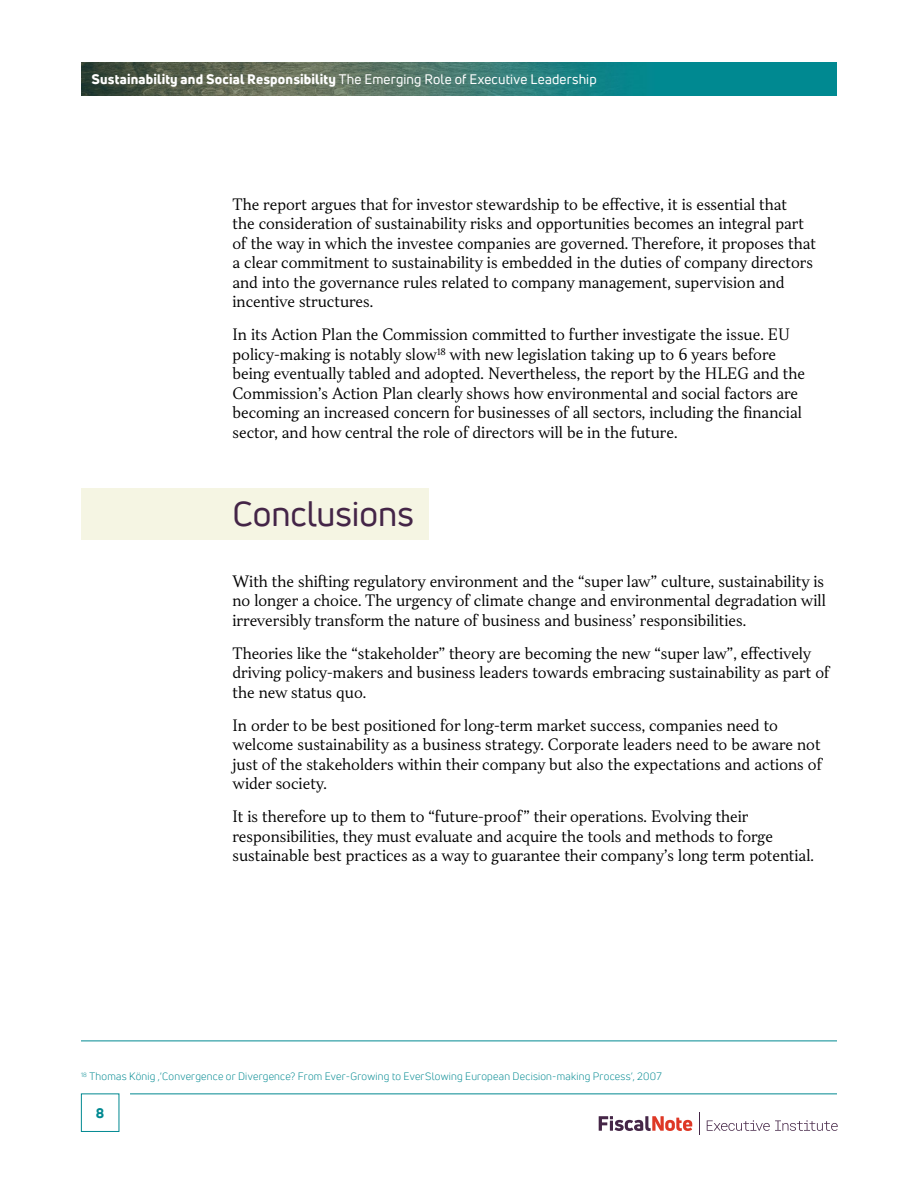
<style>
.page{position:relative;width:918px;height:1188px;background:#fff}
.page>*{position:absolute;margin:0;border:0;box-sizing:border-box;transform-origin:0 0}
.Head_A{font:34.5px "Uni Neue";color:#442547}
.Body{font:300 15px/19.5px "TT Jenevers";color:#000}
.t1{font:800 13.5px "Uni Neue";letter-spacing:.01em;color:#fff}
.t2{font:800 13.5px "Uni Neue";color:#008991}
.footnotes{font:10.5px "Uni Neue";letter-spacing:.02em;color:#008991}
.s1{font-weight:400}
</style>
<div class="page">
<img style="left:81px;top:62px;width:756px;height:34px">
<hr style="left:130px;top:1094px;width:707px;height:1px;background:#008991">
<div style="left:81px;top:1094px;width:38px;height:38px;border:1px solid #008991"></div>
<svg style="left:599px;top:1116px;width:93px;height:15px"></svg>
<svg style="left:699px;top:1112px;width:1px;height:23px"></svg>
<svg style="left:707px;top:1120px;width:131px;height:11px"></svg>
<hr style="left:81px;top:1041px;width:756px;height:1px;background:#008991">
<div style="left:81px;top:488px;width:348px;height:52px;background:#f5f5e3"></div>
<p class="t1" style="left:91px;top:70px;width:507px">Sustainability and Social Responsibility <span class="s1">The Emerging Role of Executive Leadership</span></p>
<p class="Body" style="left:232px;top:195px;width:585px">The report argues that for investor stewardship to be effective, it is essential that<br>the consideration of sustainability risks and opportunities becomes an integral part of the way in which the investee companies are governed. Therefore, it proposes that a clear commitment to sustainability is embedded in the duties of company directors and into the governance rules related to company management, supervision and incentive structures.</p>
<p class="Body" style="left:232px;top:325px;width:574px">In its Action Plan the Commission committed to further investigate the issue. EU policy-making is notably slow<sup>18</sup> with new legislation taking up to 6 years before being eventually tabled and adopted. Nevertheless, the report by the HLEG and the Commission’s Action Plan clearly shows how environmental and social factors are becoming an increased concern for businesses of all sectors, including the financial sector, and how central the role of directors will be in the future.</p>
<p class="Head_A" style="left:232px;top:492px;width:183px">Conclusions</p>
<p class="Body" style="left:232px;top:571px;width:595px;text-align:justify">With the shifting regulatory environment and the “super law” culture, sustainability is no longer a choice. The urgency of climate change and environmental degradation will irreversibly transform the nature of business and business’ responsibilities.</p>
<p class="Body" style="left:232px;top:643px;width:599px">Theories like the “stakeholder” theory are becoming the new “super law”, effectively driving policy-makers and business leaders towards embracing sustainability as part of the new status quo.</p>
<p class="Body" style="left:232px;top:715px;width:591px">In order to be best positioned for long-term market success, companies need to welcome sustainability as a business strategy. Corporate leaders need to be aware not just of the stakeholders within their company but also the expectations and actions of wider society.</p>
<p class="Body" style="left:232px;top:807px;width:583px">It is therefore up to them to “future-proof” their operations. Evolving their responsibilities, they must evaluate and acquire the tools and methods to forge sustainable best practices as a way to guarantee their company’s long term potential.</p>
<p class="footnotes" style="left:81px;top:1070px;width:582px"><sup>18</sup> Thomas König ,‘Convergence or Divergence? From Ever-Growing to EverSlowing European Decision-making Process’, 2007</p>
<p class="t2" style="left:96px;top:1104px;width:10px">8</p>
</div>
